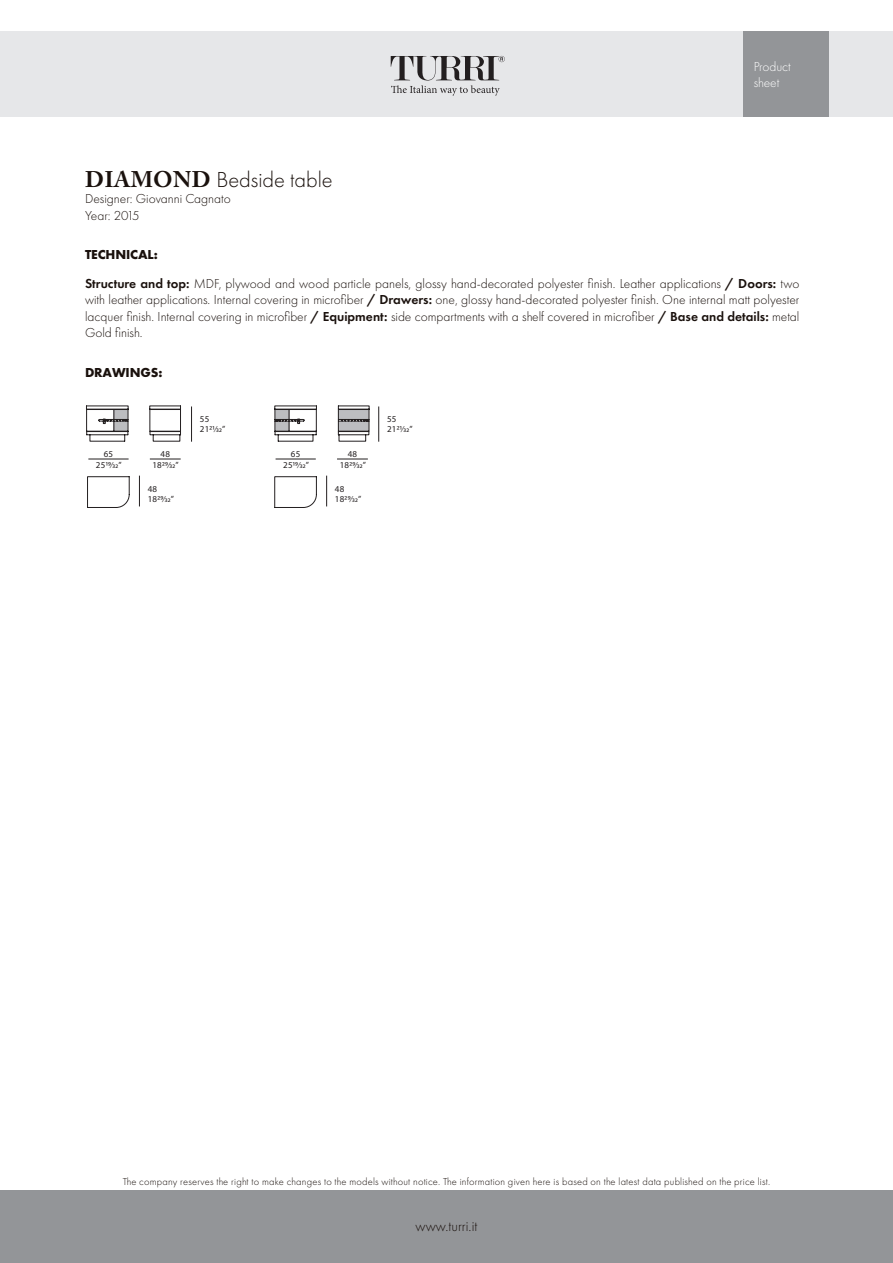
<style>
.page{position:relative;width:893px;height:1263px;background:#fff}
.page>*{position:absolute;margin:0;border:0;box-sizing:border-box;transform-origin:0 0}
.t1{font:300 22.5px "Futura PT";color:#1a110d}
.t2{font:300 15px "Futura PT";color:#1a110d}
.t3{font:300 13.5px/16.2px "Futura PT";color:#1a110d;text-align:justify}
.t4{font:700 13.5px "Futura PT";letter-spacing:-.01em;color:#1a110d}
.t5{font:300 13.5px/16.2px "Futura PT";color:#fff}
.t6{font:300 13.5px "Futura PT";letter-spacing:-.04em;color:#1a110d}
.t7{font:300 10.5px "Futura PT";letter-spacing:.02em;color:#1a110d}
.t8{font:9px "Myriad Pro";letter-spacing:.025em;color:#231f20}
.s1{font-family:"Adobe Caslon Pro";font-weight:700}
.s2{font-weight:600}
</style>
<div class="page">
<div style="left:0;top:32px;width:893px;height:85px;background:#e6e7e9"></div>
<div style="left:0;top:1191px;width:893px;height:72px;background:#939598"></div>
<div style="left:743px;top:32px;width:85px;height:85px;background:#939598"></div>
<svg style="left:391px;top:56px;width:114px;height:40px"></svg>
<svg style="left:86px;top:405px;width:43px;height:37px"></svg>
<svg style="left:274px;top:406px;width:43px;height:36px"></svg>
<svg style="left:87px;top:476px;width:43px;height:32px"></svg>
<svg style="left:274px;top:476px;width:43px;height:32px"></svg>
<svg style="left:149px;top:405px;width:32px;height:37px"></svg>
<svg style="left:337px;top:406px;width:32px;height:36px"></svg>
<hr style="left:88px;top:459px;width:41px;height:1px;background:#231f20">
<hr style="left:276px;top:459px;width:40px;height:1px;background:#231f20">
<hr style="left:150px;top:459px;width:31px;height:1px;background:#231f20">
<hr style="left:337px;top:459px;width:31px;height:1px;background:#231f20">
<hr style="left:191px;top:406px;width:1px;height:36px;background:#231f20">
<hr style="left:378px;top:406px;width:1px;height:36px;background:#231f20">
<hr style="left:139px;top:476px;width:1px;height:30px;background:#231f20">
<hr style="left:326px;top:476px;width:1px;height:30px;background:#231f20">
<p class="t5" style="left:754px;top:58px;width:39px">Product sheet</p>
<p class="t1" style="left:85px;top:167px;width:249px"><span class="s1">DIAMOND</span> Bedside table</p>
<p class="t3" style="left:85px;top:191px;width:147px">Designer: Giovanni Cagnato</p>
<p class="t6" style="left:85px;top:207px;width:56px">Year: 2015</p>
<p class="t4" style="left:85px;top:246px;width:74px">TECHNICAL:</p>
<p class="t3" style="left:85px;top:276px;width:716px"><span class="s2">Structure and top:</span> MDF, plywood and wood particle panels, glossy hand-decorated polyester finish. Leather applications <span class="s2">/ Doors:</span> two with leather applications. Internal covering in microfiber <span class="s2">/ Drawers:</span> one, glossy hand-decorated polyester finish. One internal matt polyester lacquer finish. Internal covering in microfiber <span class="s2">/ Equipment:</span> side compartments with a shelf covered in microfiber <span class="s2">/ Base and details:</span> metal Gold finish.</p>
<p class="t4" style="left:85px;top:364px;width:79px">DRAWINGS:</p>
<p class="t8" style="left:200px;top:413px;width:11px">55</p>
<p class="t8" style="left:200px;top:424px;width:27px">2121/32”</p>
<p class="t8" style="left:387px;top:413px;width:11px">55</p>
<p class="t8" style="left:387px;top:424px;width:27px">2121/32”</p>
<p class="t8" style="left:104px;top:449px;width:11px">65</p>
<p class="t8" style="left:96px;top:459px;width:27px">2519/32”</p>
<p class="t8" style="left:161px;top:449px;width:11px">48</p>
<p class="t8" style="left:152px;top:459px;width:28px">1829/32”</p>
<p class="t8" style="left:148px;top:483px;width:11px">48</p>
<p class="t8" style="left:148px;top:493px;width:28px">1829/32”</p>
<p class="t8" style="left:291px;top:449px;width:11px">65</p>
<p class="t8" style="left:283px;top:459px;width:27px">2519/32”</p>
<p class="t8" style="left:348px;top:449px;width:11px">48</p>
<p class="t8" style="left:340px;top:459px;width:28px">1829/32”</p>
<p class="t8" style="left:335px;top:483px;width:11px">48</p>
<p class="t8" style="left:335px;top:493px;width:28px">1829/32”</p>
<p class="t7" style="left:123px;top:1175px;width:649px">The company reserves the right to make changes to the models without notice. The information given here is based on the latest data published on the price list.</p>
<p class="t2" style="left:416px;top:1218px;width:63px">www.turri.it</p>
</div>
